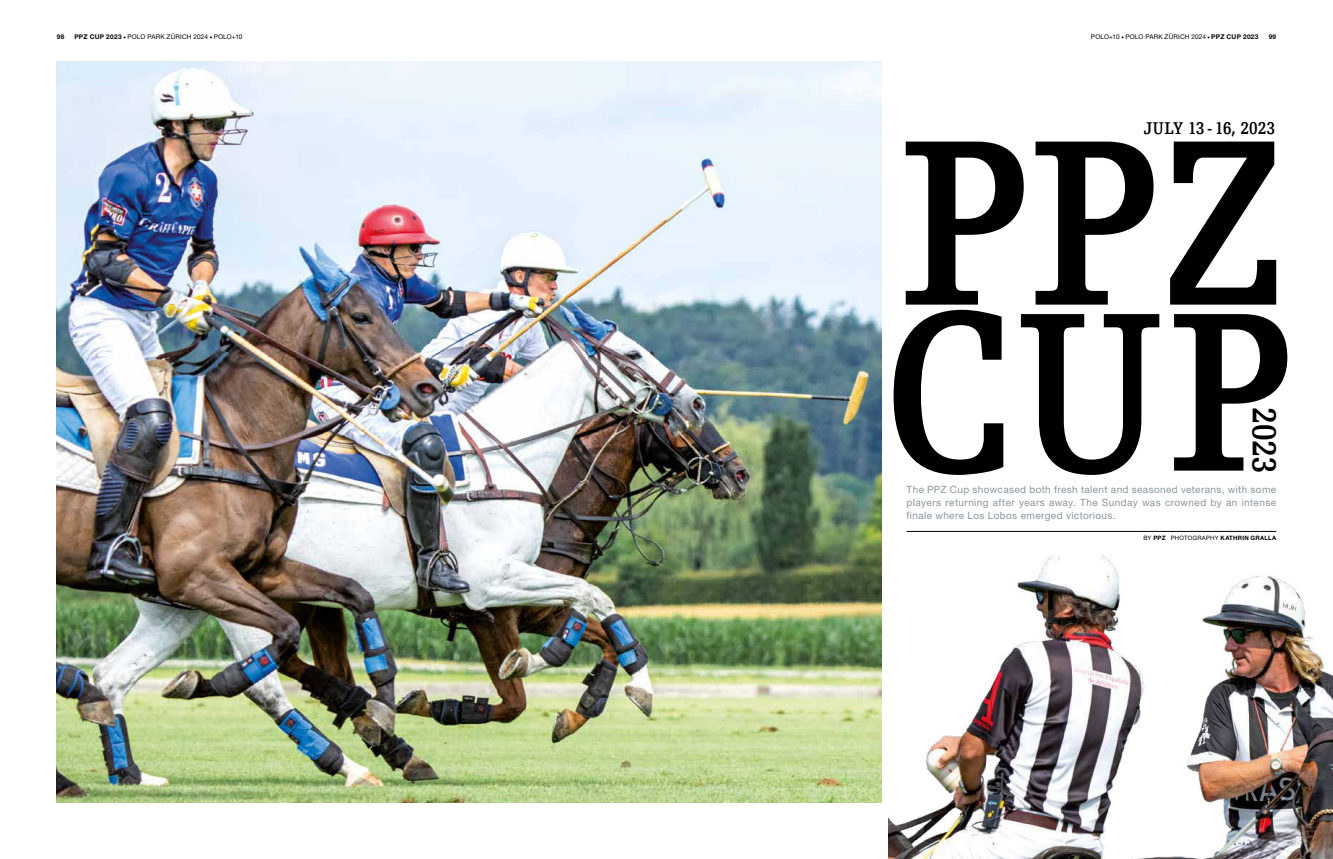
<style>
.page{position:relative;width:1333px;height:859px;background:#fff}
.page>*{position:absolute;margin:0;border:0;box-sizing:border-box;transform-origin:0 0}
.t1{font:700 250px "Egyptienne FLT Std";color:#000;scale:.85 1}
.t2{font:700 240px "Egyptienne FLT Std";color:#000;scale:.85 1}
.t3{font:700 35px "Egyptienne FLT Std";color:#000;scale:.85 1}
.t4{font:700 18px "Egyptienne FLT Std";letter-spacing:.015em;color:#000;scale:.85 1}
.t5{font:10px/13px "Helvetica Neue LT Std";letter-spacing:.035em;color:#8a959c;text-align:justify}
.t6{font:6.5px "Helvetica Neue LT Std";letter-spacing:.025em;color:#000}
.t7{font:700 6px "Helvetica Neue LT Std";letter-spacing:.04em;color:#000}
.s1{font-weight:700}
.s2{font-weight:400}
</style>
<div class="page">
<img style="left:57px;top:62px;width:824px;height:740px">
<hr style="left:906px;top:531px;width:370px;height:1px;background:#000">
<img style="left:888px;top:556px;width:444px;height:303px">
<p class="t6" style="left:57px;top:33px;width:187px"><span class="s1">98 PPZ CUP 2023</span> POLO PARK ZÜRICH 2024 POLO+10</p>
<p class="t6" style="left:1090px;top:33px;width:187px">POLO+10 POLO PARK ZÜRICH 2024 <span class="s1">PPZ CUP 2023 99</span></p>
<h3 class="t4" style="left:1143px;top:118px;width:156px">JULY 13- 16, 2023</h3>
<h1 class="t1" style="left:899px;top:85px;width:458px">PPZ</h1>
<h2 class="t2" style="left:881px;top:260px;width:486px">CUP</h2>
<h3 class="t3" style="left:1283px;top:407px;width:80px;rotate:90deg">2023</h3>
<p class="t5" style="left:906px;top:482px;width:371px">The PPZ Cup showcased both fresh talent and seasoned veterans, with some players returning after years away. The Sunday was crowned by an intense finale where Los Lobos emerged victorious.</p>
<p class="t7" style="left:1143px;top:535px;width:134px"><span class="s2">BY</span> PPZ <span class="s2">PHOTOGRAPHY</span> KATHRIN GRALLA</p>
</div>
